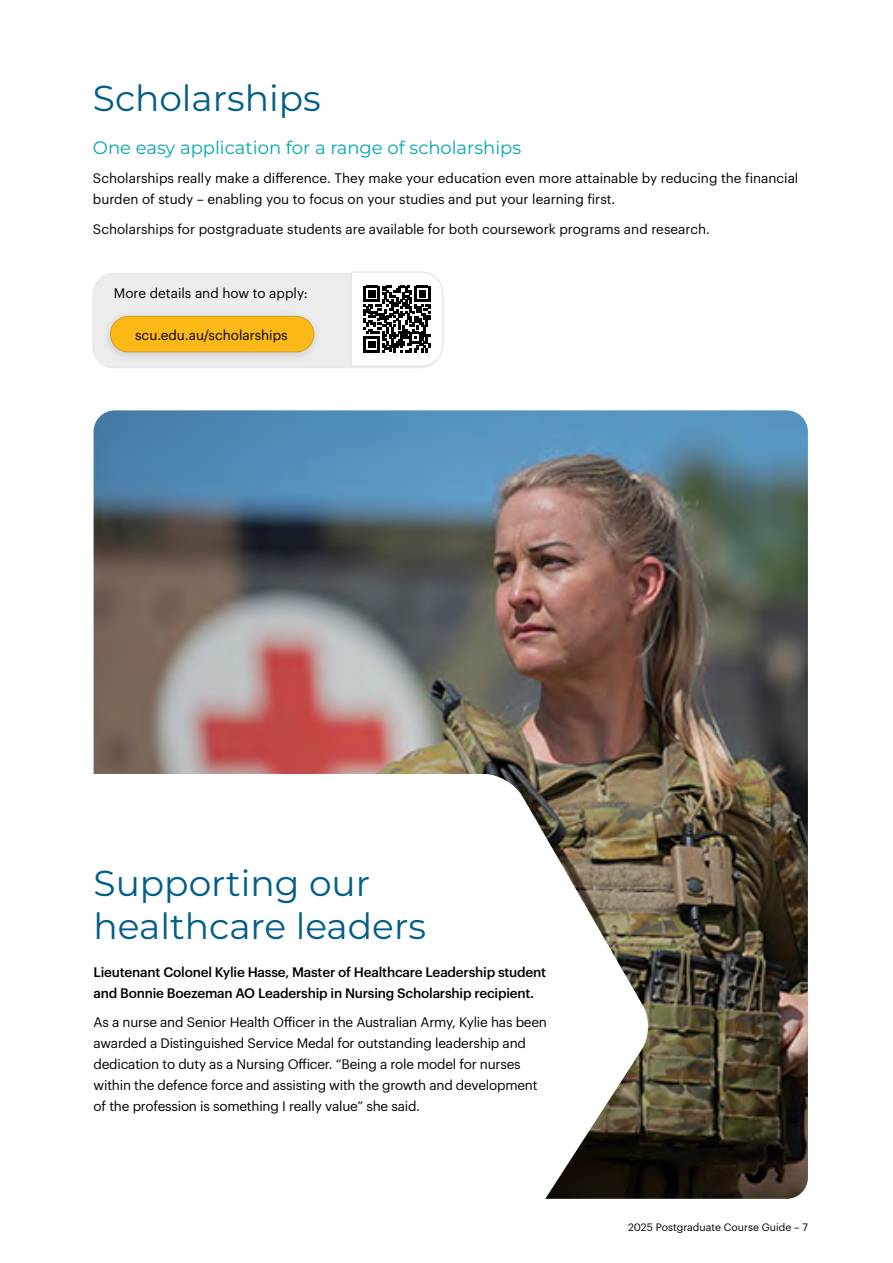
<style>
.page{position:relative;width:893px;height:1263px;background:#fff}
.page>*{position:absolute;margin:0;border:0;box-sizing:border-box;transform-origin:0 0}
.Heading_1{font:36px/42.6px "Montserrat";color:#005e87}
.Heading_2{font:18px "Montserrat";color:#00a6b6}
._4__copy{font:13.5px/21px "Graphik";letter-spacing:-.015em;color:#000}
._4__copy-2{font:500 13.5px/21px "Graphik";letter-spacing:-.015em;color:#000}
.t1{font:10.5px "Graphik";color:#000}
</style>
<div class="page">
<img style="left:94px;top:410px;width:714px;height:789px">
<svg style="left:94px;top:774px;width:556px;height:425px"></svg>
<div style="left:93px;top:273px;width:349px;height:95px;background:#ededed;border-radius:21px"></div>
<div style="left:92px;top:273px;width:350px;height:95px;border:2px solid #e8e9e9;border-radius:21px"></div>
<div style="left:101px;top:309px;width:222px;height:55px;background:#000;opacity:.15"></div>
<div style="left:111px;top:316px;width:203px;height:36px;background:#fcb817;border-radius:18px"></div>
<div style="left:110px;top:316px;width:204px;height:36px;border:1px solid #d89c1b;border-radius:18px"></div>
<svg style="left:350px;top:271px;width:94px;height:96px;background:#acacac"></svg>
<p class="Heading_1" style="left:93px;top:76px;width:229px">Scholarships</p>
<p class="Heading_2" style="left:93px;top:135px;width:430px">One easy application for a range of scholarships</p>
<p class="_4__copy" style="left:93px;top:167px;width:707px">Scholarships really make a difference. They make your education even more attainable by reducing the financial burden of study – enabling you to focus on your studies and put your learning first.</p>
<p class="_4__copy" style="left:93px;top:217px;width:618px">Scholarships for postgraduate students are available for both coursework programs and research.</p>
<p class="_4__copy" style="left:114px;top:281px;width:195px">More details and how to apply:</p>
<p class="_4__copy" style="left:135px;top:323px;width:154px">scu.edu.au/scholarships</p>
<p class="Heading_1" style="left:94px;top:861px;width:334px">Supporting our healthcare leaders</p>
<p class="_4__copy-2" style="left:94px;top:960px;width:454px">Lieutenant Colonel Kylie Hasse, Master of Healthcare Leadership student and Bonnie Boezeman AO Leadership in Nursing Scholarship recipient.</p>
<p class="_4__copy" style="left:94px;top:1011px;width:455px">As a nurse and Senior Health Officer in the Australian Army, Kylie has been awarded a Distinguished Service Medal for outstanding leadership and dedication to duty as a Nursing Officer. “Being a role model for nurses within the defence force and assisting with the growth and development of the profession is something I really value” she said.</p>
<p class="t1" style="left:628px;top:1220px;width:181px">2025 Postgraduate Course Guide – 7</p>
</div>
